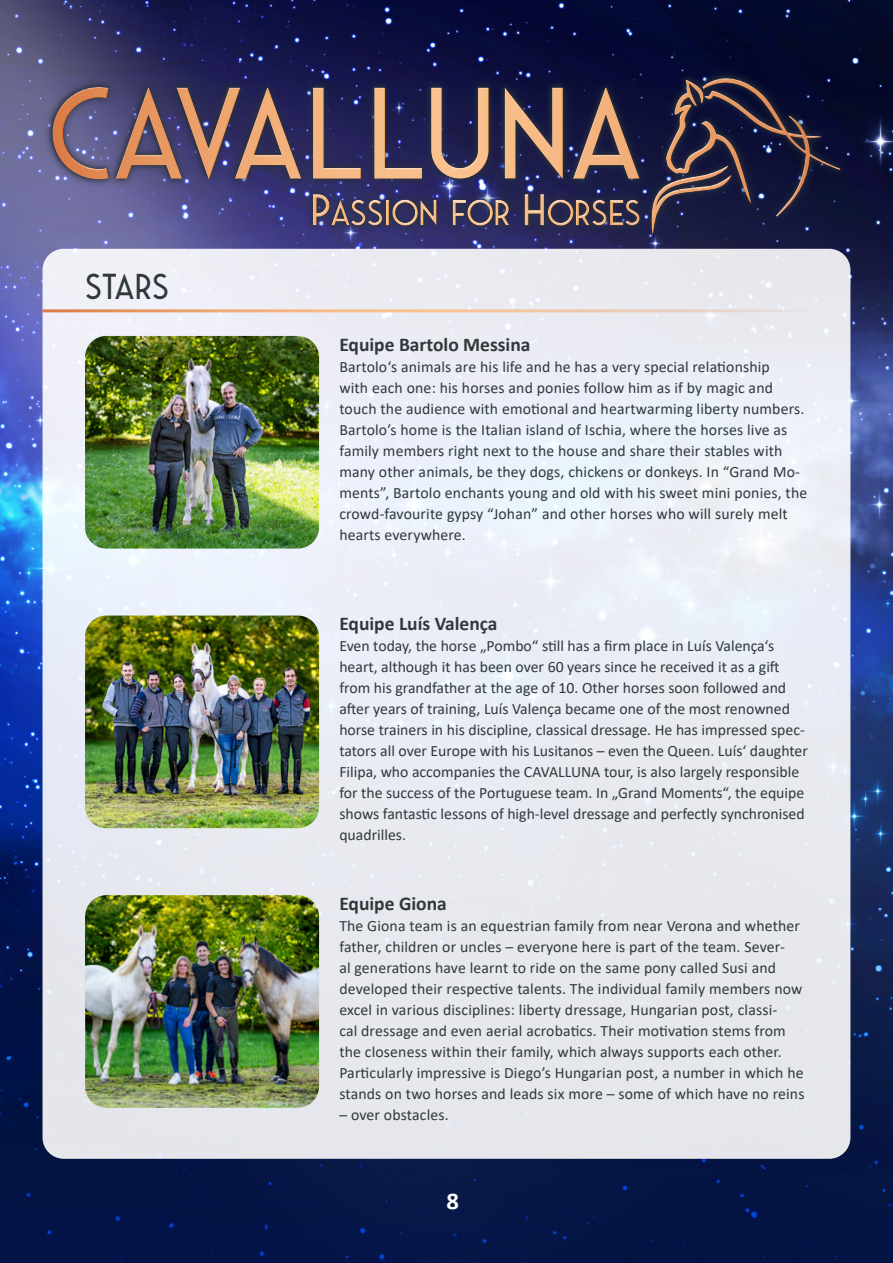
<style>
.page{position:relative;width:893px;height:1263px;background:#fff}
.page>*{position:absolute;margin:0;border:0;box-sizing:border-box;transform-origin:0 0}
.t1{font:36px "Saveur Sans";color:#30383b}
.t2{font:700 24px "Calibri";color:#fff}
.t3{font:700 19.5px "Calibri";color:#30383b}
.t4{font:15.75px/21px "Calibri";letter-spacing:.01em;color:#30383b}
</style>
<div class="page">
<img style="left:0;top:0;width:893px;height:1263px">
<div style="left:43px;top:69px;width:806px;height:174px;background:#2c323d;opacity:.8"></div>
<svg style="left:51px;top:77px;width:790px;height:4px;background:#1d1d4a"></svg>
<svg style="left:51px;top:81px;width:790px;height:154px;background:#4f445e"></svg>
<div style="left:43px;top:249px;width:807px;height:910px;background:#e8eaf2;border-radius:21px"></div>
<hr style="left:43px;top:309px;width:765px;height:3px;background:#fff">
<img style="left:85px;top:336px;width:234px;height:213px">
<img style="left:85px;top:615px;width:234px;height:213px">
<img style="left:85px;top:895px;width:234px;height:213px">
<h1 class="t1" style="left:85px;top:268px;width:85px">STARS</h1>
<p class="t3" style="left:339px;top:330px;width:193px">Equipe Bartolo Messina</p>
<p class="t4" style="left:339px;top:355px;width:469px">Bartolo‘s animals are his life and he has a very special relationship<br>with each one: his horses and ponies follow him as if by magic and touch the audience with emotional and heartwarming liberty numbers.<br>Bartolo’s home is the Italian island of Ischia, where the horses live as family members right next to the house and share their stables with many other animals, be they dogs, chickens or donkeys. In “Grand Mo&shy;ments”, Bartolo enchants young and old with his sweet mini ponies, the crowd-favourite gypsy “Johan” and other horses who will surely melt hearts everywhere.</p>
<p class="t3" style="left:339px;top:610px;width:160px">Equipe Luís Valença</p>
<p class="t4" style="left:339px;top:635px;width:470px">Even today, the horse „Pombo“ still has a firm place in Luís Valença‘s heart, although it has been over 60 years since he received it as a gift from his grandfather at the age of 10. Other horses soon followed and after years of training, Luís Valença became one of the most renowned horse trainers in his discipline, classical dressage. He has impressed spec&shy;tators all over Europe with his Lusitanos – even the Queen. Luís‘ daughter Filipa, who accompanies the CAVALLUNA tour, is also largely responsible for the success of the Portuguese team. In „Grand Moments“, the equipe shows fantastic lessons of high-level dressage and perfectly synchronised quadrilles.</p>
<p class="t3" style="left:339px;top:889px;width:109px">Equipe Giona</p>
<p class="t4" style="left:339px;top:915px;width:467px">The Giona team is an equestrian family from near Verona and whether father, children or uncles – everyone here is part of the team. Sever-<br>al generations have learnt to ride on the same pony called Susi and developed their respective talents. The individual family members now excel in various disciplines: liberty dressage, Hungarian post, classi-<br>cal dressage and even aerial acrobatics. Their motivation stems from the closeness within their family, which always supports each other.<br>Particularly impressive is Diego’s Hungarian post, a number in which he stands on two horses and leads six more – some of which have no reins</p>
<p class="t4" style="left:339px;top:1103px;width:111px">– over obstacles.</p>
<h2 class="t2" style="left:447px;top:1184px;width:14px">8</h2>
</div>
